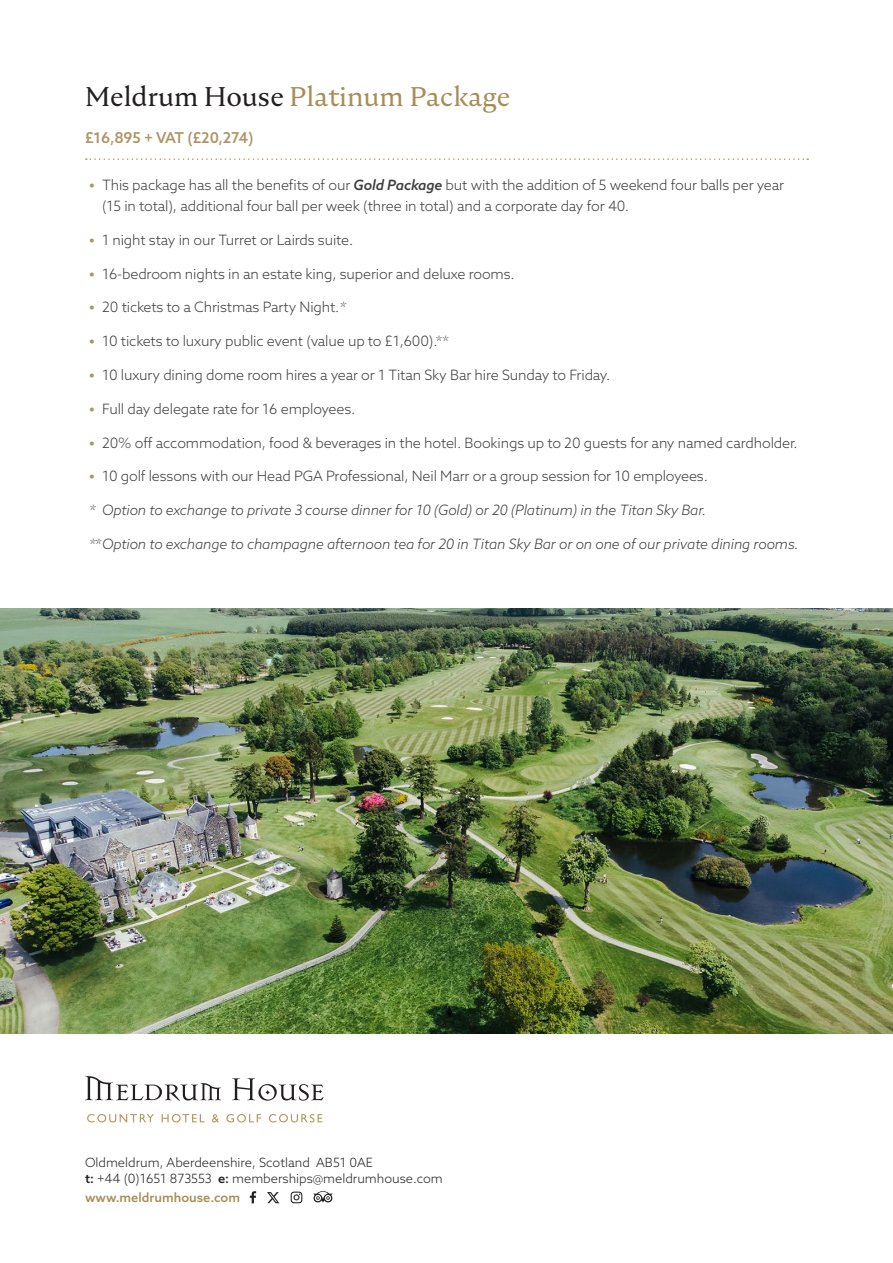
<style>
.page{position:relative;width:893px;height:1263px;background:#fff}
.page>*{position:absolute;margin:0;border:0;box-sizing:border-box;transform-origin:0 0}
.t1{font:27px "Nocturne Serif";color:#a78d58}
.t2{font:500 15px "Azo Sans";letter-spacing:-.01em;color:#ae9565}
.t3{font:300 14.25px/21px "Azo Sans";letter-spacing:-.01em;color:#3e3e3f}
.t4{font:italic 300 14.25px "Azo Sans";letter-spacing:-.01em;color:#3e3e3f}
.t5{font:300 12.75px/16.5px "Azo Sans";color:#231f20}
.t6{font:500 12.75px "Azo Sans";color:#a78d58}
.s1{color:#231f20}
.s2{font-weight:900;font-size:15px;color:#ae9565}
.s3{font-weight:500;font-style:italic}
.s4{font-style:italic}
.s5{font-weight:500}
</style>
<div class="page">
<img style="left:0;top:608px;width:893px;height:425px">
<svg style="left:86px;top:158px;width:722px;height:2px"></svg>
<svg style="left:85px;top:1076px;width:136px;height:25px"></svg>
<svg style="left:232px;top:1078px;width:92px;height:23px"></svg>
<svg style="left:87px;top:1114px;width:67px;height:8px"></svg>
<svg style="left:162px;top:1114px;width:43px;height:8px"></svg>
<svg style="left:212px;top:1114px;width:7px;height:8px"></svg>
<svg style="left:226px;top:1114px;width:35px;height:8px"></svg>
<svg style="left:269px;top:1114px;width:53px;height:8px"></svg>
<svg style="left:250px;top:1191px;width:6px;height:12px"></svg>
<svg style="left:291px;top:1191px;width:11px;height:12px"></svg>
<svg style="left:267px;top:1192px;width:12px;height:11px"></svg>
<svg style="left:314px;top:1191px;width:18px;height:11px"></svg>
<p class="t1" style="left:85px;top:78px;width:427px"><span class="s1">Meldrum House</span> Platinum Package</p>
<p class="t2" style="left:85px;top:128px;width:170px">£16,895 + VAT (£20,274)</p>
<p class="t3" style="left:102px;top:174px;width:684px;text-indent:-13px"><span class="s2">•</span> This package has all the benefits of our <span class="s3">Gold Package</span> but with the addition of 5 weekend four balls per year (15 in total), additional four ball per week (three in total) and a corporate day for 40.</p>
<p class="t3" style="left:89px;top:229px;width:266px"><span class="s2">•</span> 1 night stay in our Turret or Lairds suite.</p>
<p class="t3" style="left:89px;top:263px;width:427px"><span class="s2">•</span> 16-bedroom nights in an estate king, superior and deluxe rooms.</p>
<p class="t3" style="left:89px;top:297px;width:258px"><span class="s2">•</span> 20 tickets to a Christmas Party Night.<span class="s4">*</span></p>
<p class="t3" style="left:89px;top:330px;width:361px"><span class="s2">•</span> 10 tickets to luxury public event (value up to £1,600).**</p>
<p class="t3" style="left:89px;top:364px;width:523px"><span class="s2">•</span> 10 luxury dining dome room hires a year or 1 Titan Sky Bar hire Sunday to Friday.</p>
<p class="t3" style="left:89px;top:398px;width:268px"><span class="s2">•</span> Full day delegate rate for 16 employees.</p>
<p class="t3" style="left:89px;top:432px;width:710px"><span class="s2">•</span> 20% off accommodation, food &amp; beverages in the hotel. Bookings up to 20 guests for any named cardholder.</p>
<p class="t3" style="left:89px;top:465px;width:620px"><span class="s2">•</span> 10 golf lessons with our Head PGA Professional, Neil Marr or a group session for 10 employees.</p>
<p class="t4" style="left:89px;top:501px;width:618px">* Option to exchange to private 3 course dinner for 10 (Gold) or 20 (Platinum) in the Titan Sky Bar.</p>
<p class="t4" style="left:89px;top:534px;width:711px">**Option to exchange to champagne afternoon tea for 20 in Titan Sky Bar or on one of our private dining rooms.</p>
<p class="t5" style="left:85px;top:1154px;width:359px">Oldmeldrum, Aberdeenshire, Scotland AB51 0AE<br><span class="s5">t:</span> +44 (0)1651 873553 <span class="s5">e:</span> memberships@meldrumhouse.com</p>
<p class="t6" style="left:85px;top:1189px;width:157px">www.meldrumhouse.com</p>
</div>
